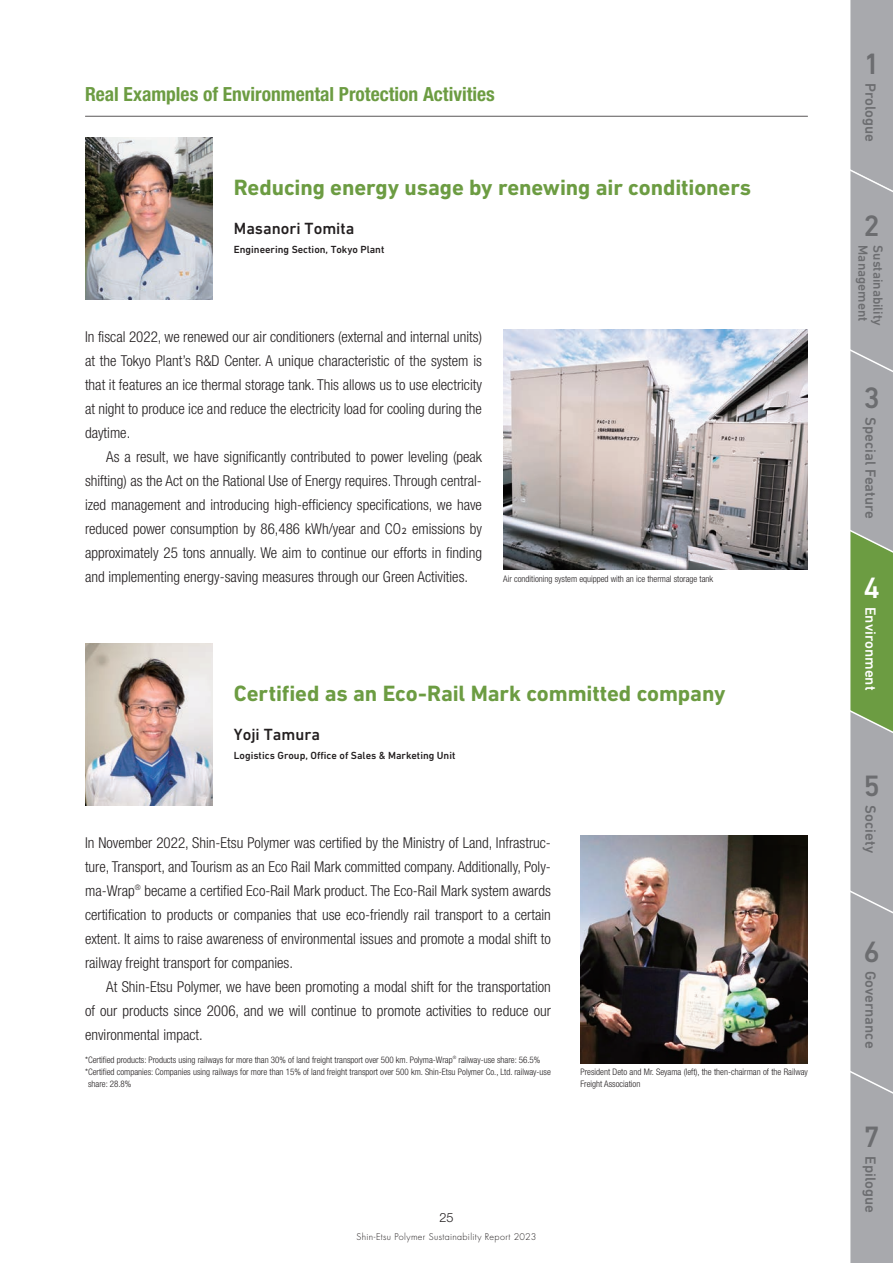
<style>
.page{position:relative;width:893px;height:1263px;background:#fff}
.page>*{position:absolute;margin:0;border:0;box-sizing:border-box;transform-origin:0 0}
.t1{font:500 30px "DIN Next LT Pro";color:#6c6d70}
.t2{font:500 30px "DIN Next LT Pro";color:#fff}
.t3{font:700 22.5px "DIN Next LT Pro";letter-spacing:-.005em;color:#6c9c42}
.t4{font:700 condensed 19.5px "Helvetica Neue LT Std";color:#6c9c42}
.t5{font:500 16.5px "DIN Next LT Pro";color:#231f20}
.t6{font:300 condensed 15px/24px "Helvetica Neue LT Std";color:#231f20;text-align:justify}
.t7{font:500 15px "DIN Next LT Pro";color:#6c6d70}
.t8{font:500 15px "DIN Next LT Pro";color:#fff}
.t9{font:500 13.5px "DIN Next LT Pro";color:#6c6d70}
.t10{font:300 12.75px "Helvetica Neue LT Std";color:#231f20}
.t11{font:500 10.5px "DIN Next LT Pro";color:#231f20}
.t12{font:300 condensed 9px/12px "Helvetica Neue LT Std";color:#231f20}
.t13{font:300 9px "Futura Std";letter-spacing:.04em;color:#231f20}
.t14{font:300 condensed 4.5px "Helvetica Neue LT Std";color:#231f20}
.s1{font-family:"UD Shin Go Pro";font-stretch:normal}
</style>
<div class="page">
<svg style="left:850px;top:0;width:43px;height:1263px"></svg>
<hr style="left:85px;top:116px;width:723px;height:1px;background:#231f20">
<img style="left:85px;top:644px;width:128px;height:161px">
<img style="left:580px;top:835px;width:228px;height:229px">
<img style="left:85px;top:138px;width:128px;height:161px">
<img style="left:503px;top:329px;width:305px;height:241px">
<h3 class="t4" style="left:85px;top:82px;width:411px">Real Examples of Environmental Protection Activities</h3>
<h2 class="t3" style="left:234px;top:175px;width:519px">Reducing energy usage by renewing air conditioners</h2>
<p class="t5" style="left:234px;top:219px;width:122px">Masanori Tomita</p>
<p class="t11" style="left:234px;top:243px;width:152px">Engineering Section, Tokyo Plant</p>
<p class="t6" style="left:85px;top:324px;width:398px">In fiscal 2022, we renewed our air conditioners (external and internal units) at the Tokyo Plant’s R&amp;D Center. A unique characteristic of the system is that it features an ice thermal storage tank. This allows us to use electricity at night to produce ice and reduce the electricity load for cooling during the daytime.</p>
<p class="t6" style="left:85px;top:444px;width:398px;text-indent:21px">As a result, we have significantly contributed to power leveling (peak shifting) as the Act on the Rational Use of Energy requires. Through central&shy;ized management and introducing high-efficiency specifications, we have reduced power consumption by 86,486 kWh/year and CO<span class="s1">₂</span> emissions by approximately 25 tons annually. We aim to continue our efforts in finding and implementing energy-saving measures through our Green Activities.</p>
<p class="t12" style="left:503px;top:572px;width:211px">Air conditioning system equipped with an ice thermal storage tank</p>
<h2 class="t3" style="left:234px;top:680px;width:493px">Certified as an Eco-Rail Mark committed company</h2>
<p class="t5" style="left:234px;top:725px;width:88px">Yoji Tamura</p>
<p class="t11" style="left:234px;top:749px;width:223px">Logistics Group, Office of Sales &amp; Marketing Unit</p>
<p class="t6" style="left:85px;top:830px;width:467px">In November 2022, Shin-Etsu Polymer was certified by the Ministry of Land, Infrastruc&shy;ture, Transport, and Tourism as an Eco Rail Mark committed company. Additionally, Poly&shy;ma-Wrap<sup>®</sup> became a certified Eco-Rail Mark product. The Eco-Rail Mark system awards certification to products or companies that use eco-friendly rail transport to a certain extent. It aims to raise awareness of environmental issues and promote a modal shift to railway freight transport for companies.</p>
<p class="t6" style="left:85px;top:974px;width:467px;text-indent:21px">At Shin-Etsu Polymer, we have been promoting a modal shift for the transportation of our products since 2006, and we will continue to promote activities to reduce our environmental impact.</p>
<p class="t12" style="left:85px;top:1054px;width:369px">*Certified products: Products using railways for more than 30% of land freight transport over 500 km. Polyma-Wrap</p>
<p class="t14" style="left:453px;top:1055px;width:5px">®</p>
<p class="t12" style="left:458px;top:1054px;width:83px">railway-use share: 56.5%</p>
<p class="t12" style="left:85px;top:1066px;width:467px">*Certified companies: Companies using railways for more than 15% of land freight transport over 500 km. Shin-Etsu Polymer Co., Ltd. railway-use</p>
<p class="t12" style="left:88px;top:1078px;width:45px">share: 28.8%</p>
<p class="t12" style="left:580px;top:1066px;width:229px">President Deto and Mr. Seyama (left), the then-chairman of the Railway<br>Freight Association</p>
<p class="t10" style="left:439px;top:1210px;width:16px">25</p>
<p class="t13" style="left:357px;top:1231px;width:181px">Shin-Etsu Polymer Sustainability Report 2023</p>
<h1 class="t1" style="left:863px;top:46px;width:18px">1</h1>
<p class="t7" style="left:879px;top:83px;width:61px;rotate:90deg">Prologue</p>
<h1 class="t1" style="left:863px;top:209px;width:18px">2</h1>
<p class="t9" style="left:871px;top:245px;width:78px;rotate:90deg">Management</p>
<p class="t9" style="left:886px;top:245px;width:82px;rotate:90deg">Sustainability</p>
<h1 class="t1" style="left:863px;top:380px;width:18px">3</h1>
<p class="t7" style="left:879px;top:417px;width:104px;rotate:90deg">Special Feature</p>
<h1 class="t2" style="left:863px;top:570px;width:18px">4</h1>
<p class="t8" style="left:879px;top:607px;width:85px;rotate:90deg">Environment</p>
<h1 class="t1" style="left:863px;top:769px;width:18px">5</h1>
<p class="t7" style="left:879px;top:805px;width:49px;rotate:90deg">Society</p>
<h1 class="t1" style="left:863px;top:934px;width:18px">6</h1>
<p class="t7" style="left:879px;top:970px;width:79px;rotate:90deg">Governance</p>
<h1 class="t1" style="left:863px;top:1119px;width:18px">7</h1>
<p class="t7" style="left:879px;top:1156px;width:58px;rotate:90deg">Epilogue</p>
</div>
